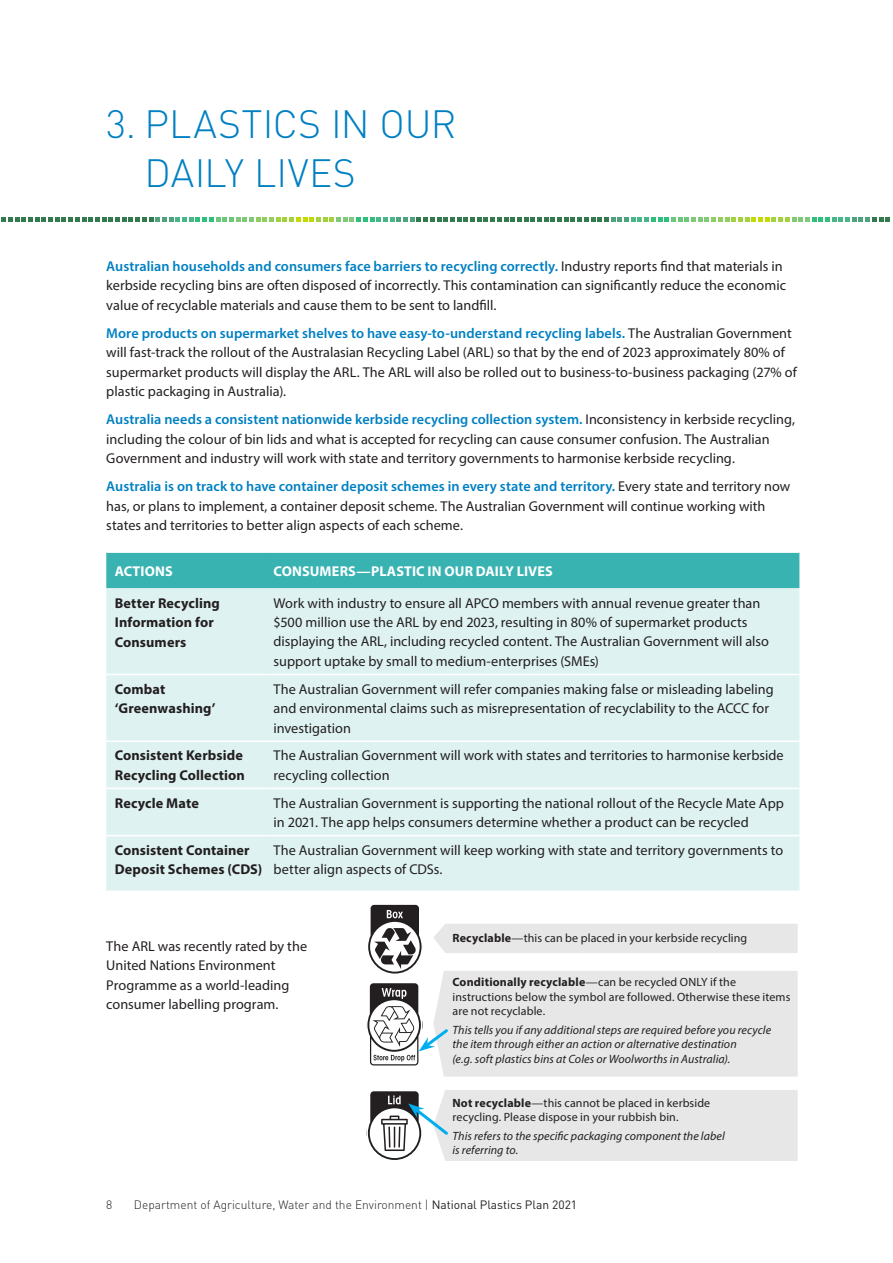
<style>
.page{position:relative;width:893px;height:1263px;background:#fff}
.page>*{position:absolute;margin:0;border:0;box-sizing:border-box;transform-origin:0 0}
._01__HEADING_1{font:300 39px/49.5px "DIN";letter-spacing:.005em;color:#0080c2}
._05__Body_text{font:14.25px/19.5px "Myriad Pro";color:#231f20}
._05__Body_text-2{font:700 14.25px/19.5px "Myriad Pro";letter-spacing:.01em;color:#231f20}
._05__Body_text-3{font:700 14.25px "Myriad Pro";letter-spacing:.005em;color:#fff}
.t1{font:12px/14.4px "Myriad Pro";letter-spacing:.005em;color:#231f20}
.t2{font:italic 12px/14.4px "Myriad Pro";letter-spacing:.005em;color:#231f20}
.t3{font:300 12px "DIN";color:#231f20}
.s1{font-weight:600;color:#0080c2}
.s2{font-weight:700}
.s3{font-weight:400}
</style>
<div class="page">
<svg style="left:1px;top:217px;width:889px;height:5px"></svg>
<div style="left:106px;top:553px;width:693px;height:35px;background:#39b2b2"></div>
<div style="left:106px;top:588px;width:693px;height:302px;background:#def2f1"></div>
<hr style="left:106px;top:674px;width:159px;height:1px;background:#fff">
<hr style="left:265px;top:674px;width:534px;height:1px;background:#fff">
<hr style="left:106px;top:740px;width:159px;height:2px;background:#fff">
<hr style="left:265px;top:740px;width:534px;height:2px;background:#fff">
<hr style="left:106px;top:788px;width:159px;height:1px;background:#fff">
<hr style="left:265px;top:788px;width:534px;height:1px;background:#fff">
<hr style="left:106px;top:835px;width:159px;height:1px;background:#fff">
<hr style="left:265px;top:835px;width:534px;height:1px;background:#fff">
<svg style="left:368px;top:1090px;width:430px;height:71px;background:#dfe0e0"></svg>
<svg style="left:367px;top:905px;width:431px;height:171px"></svg>
<p class="_01__HEADING_1" style="left:145px;top:99px;width:313px;text-indent:-38px">3. PLASTICS IN OUR<br>DAILY LIVES</p>
<p class="_05__Body_text" style="left:106px;top:256px;width:681px"><span class="s1">Australian households and consumers face barriers to recycling correctly.</span> Industry reports find that materials in kerbside recycling bins are often disposed of incorrectly. This contamination can significantly reduce the economic value of recyclable materials and cause them to be sent to landfill.</p>
<p class="_05__Body_text" style="left:106px;top:323px;width:692px"><span class="s1">More products on supermarket shelves to have easy-to-understand recycling labels.</span> The Australian Government will fast-track the rollout of the Australasian Recycling Label (ARL) so that by the end of 2023 approximately 80% of supermarket products will display the ARL. The ARL will also be rolled out to business-to-business packaging (27% of plastic packaging in Australia).</p>
<p class="_05__Body_text" style="left:106px;top:409px;width:690px"><span class="s1">Australia needs a consistent nationwide kerbside recycling collection system.</span> Inconsistency in kerbside recycling, including the colour of bin lids and what is accepted for recycling can cause consumer confusion. The Australian<br>Government and industry will work with state and territory governments to harmonise kerbside recycling.</p>
<p class="_05__Body_text" style="left:106px;top:476px;width:686px"><span class="s1">Australia is on track to have container deposit schemes in every state and territory.</span> Every state and territory now has, or plans to implement, a container deposit scheme. The Australian Government will continue working with states and territories to better align aspects of each scheme.</p>
<p class="_05__Body_text-3" style="left:115px;top:561px;width:59px">ACTIONS</p>
<p class="_05__Body_text-3" style="left:274px;top:561px;width:281px">CONSUMERS—PLASTIC IN OUR DAILY LIVES</p>
<p class="_05__Body_text-2" style="left:115px;top:592px;width:107px">Better Recycling<br>Information for<br>Consumers</p>
<p class="_05__Body_text" style="left:274px;top:593px;width:497px">Work with industry to ensure all APCO members with annual revenue greater than $500 million use the ARL by end 2023, resulting in 80% of supermarket products displaying the ARL, including recycled content. The Australian Government will also support uptake by small to medium-enterprises (SMEs)</p>
<p class="_05__Body_text-2" style="left:115px;top:679px;width:102px">Combat ‘Greenwashing’</p>
<p class="_05__Body_text" style="left:274px;top:679px;width:502px">The Australian Government will refer companies making false or misleading labeling and environmental claims such as misrepresentation of recyclability to the ACCC for investigation</p>
<p class="_05__Body_text-2" style="left:115px;top:745px;width:132px">Consistent Kerbside<br>Recycling Collection</p>
<p class="_05__Body_text" style="left:274px;top:746px;width:512px">The Australian Government will work with states and territories to harmonise kerbside recycling collection</p>
<p class="_05__Body_text-2" style="left:115px;top:792px;width:86px">Recycle Mate</p>
<p class="_05__Body_text" style="left:274px;top:793px;width:512px">The Australian Government is supporting the national rollout of the Recycle Mate App in 2021. The app helps consumers determine whether a product can be recycled</p>
<p class="_05__Body_text-2" style="left:115px;top:840px;width:149px">Consistent Container<br>Deposit Schemes (CDS)</p>
<p class="_05__Body_text" style="left:274px;top:840px;width:511px">The Australian Government will keep working with state and territory governments to better align aspects of CDSs.</p>
<p class="_05__Body_text" style="left:106px;top:936px;width:202px">The ARL was recently rated by the<br>United Nations Environment<br>Programme as a world-leading consumer labelling program.</p>
<p class="t1" style="left:452px;top:931px;width:296px"><span class="s2">Recyclable</span>—this can be placed in your kerbside recycling</p>
<p class="t1" style="left:452px;top:975px;width:339px"><span class="s2">Conditionally recyclable</span>—can be recycled ONLY if the instructions below the symbol are followed. Otherwise these items are not recyclable.</p>
<p class="t2" style="left:452px;top:1022px;width:320px">This tells you if any additional steps are required before you recycle the item through either an action or alternative destination<br>(e.g. soft plastics bins at Coles or Woolworths in Australia).</p>
<p class="t1" style="left:452px;top:1095px;width:259px"><span class="s2">Not recyclable</span>—this cannot be placed in kerbside recycling. Please dispose in your rubbish bin.</p>
<p class="t2" style="left:452px;top:1128px;width:274px">This refers to the specific packaging component the label is referring to.</p>
<p class="t3" style="left:106px;top:1197px;width:8px">8</p>
<p class="t3" style="left:134px;top:1197px;width:445px">Department of Agriculture, Water and the Environment | <span class="s3">National Plastics Plan 2021</span></p>
</div>
